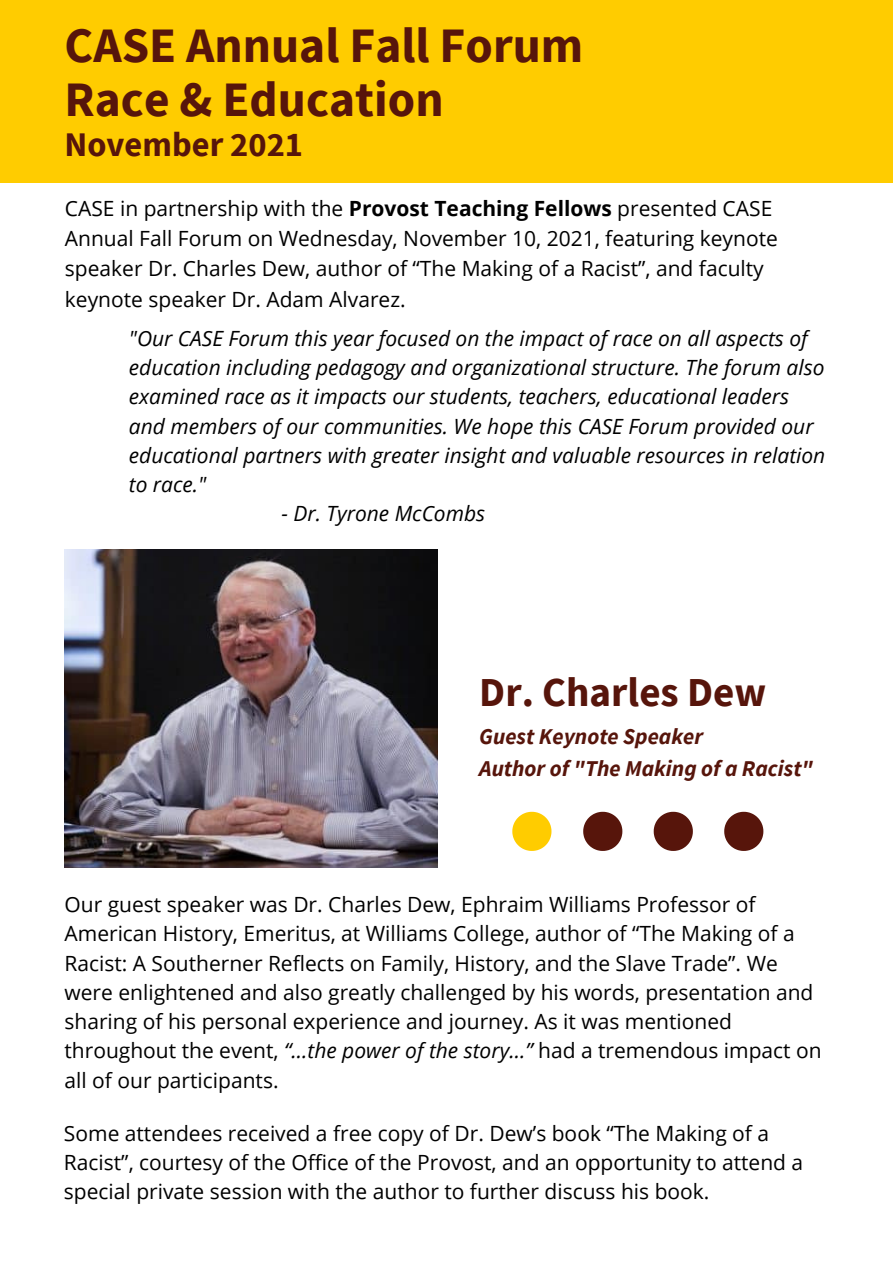
<style>
.page{position:relative;width:893px;height:1264px;background:#fff}
.page>*{position:absolute;margin:0;border:0;box-sizing:border-box;transform-origin:0 0}
.t1{font:700 49.5px/54px "Source Sans Pro";color:#57150b}
.t2{font:700 41.1px "Source Sans Pro";color:#57150b}
.t3{font:700 34.5px "Source Sans Pro";color:#57150b}
.t4{font:italic 700 22.5px/31.5px "Source Sans Pro";color:#57150b}
.t5{font:21px/29.2px "Open Sans";color:#000}
.t6{font:italic 21px/29.2px "Open Sans";color:#000}
.s1{font-weight:700}
.s2{font-style:italic}
</style>
<div class="page">
<div style="left:0;top:0;width:892px;height:183px;background:#fc0"></div>
<img style="left:65px;top:549px;width:372px;height:318px">
<svg style="left:724px;top:811px;width:39px;height:40px"></svg>
<svg style="left:512px;top:811px;width:39px;height:40px"></svg>
<svg style="left:653px;top:811px;width:39px;height:40px"></svg>
<svg style="left:583px;top:811px;width:39px;height:40px"></svg>
<h1 class="t1" style="left:64px;top:17px;width:520px">CASE Annual Fall Forum<br>Race &amp; Education</h1>
<h3 class="t3" style="left:64px;top:122px;width:240px">November 2021</h3>
<p class="t5" style="left:65px;top:192px;width:714px;line-height:30.3px">CASE in partnership with the <span class="s1">Provost Teaching Fellows</span> presented CASE Annual Fall Forum on Wednesday, November 10, 2021, featuring keynote speaker Dr. Charles Dew, author of “The Making of a Racist”, and faculty keynote speaker Dr. Adam Alvarez.</p>
<p class="t6" style="left:129px;top:323px;width:698px">"Our CASE Forum this year focused on the impact of race on all aspects of education including pedagogy and organizational structure. The forum also examined race as it impacts our students, teachers, educational leaders and members of our communities. We hope this CASE Forum provided our educational partners with greater insight and valuable resources in relation to race."</p>
<p class="t6" style="left:281px;top:498px;width:205px">- Dr. Tyrone McCombs</p>
<h2 class="t2" style="left:479px;top:665px;width:288px">Dr. Charles Dew</h2>
<p class="t4" style="left:479px;top:720px;width:335px">Guest Keynote Speaker<br>Author of "The Making of a Racist"</p>
<p class="t5" style="left:64px;top:889px;width:758px">Our guest speaker was Dr. Charles Dew, Ephraim Williams Professor of American History, Emeritus, at Williams College, author of “The Making of a Racist: A Southerner Reflects on Family, History, and the Slave Trade”. We were enlightened and also greatly challenged by his words, presentation and sharing of his personal experience and journey. As it was mentioned throughout the event, <span class="s2">“…the power of the story…”</span> had a tremendous impact on all of our participants.</p>
<p class="t5" style="left:64px;top:1117px;width:740px">Some attendees received a free copy of Dr. Dew’s book “The Making of a<br>Racist”, courtesy of the Office of the Provost, and an opportunity to attend a special private session with the author to further discuss his book.</p>
</div>
